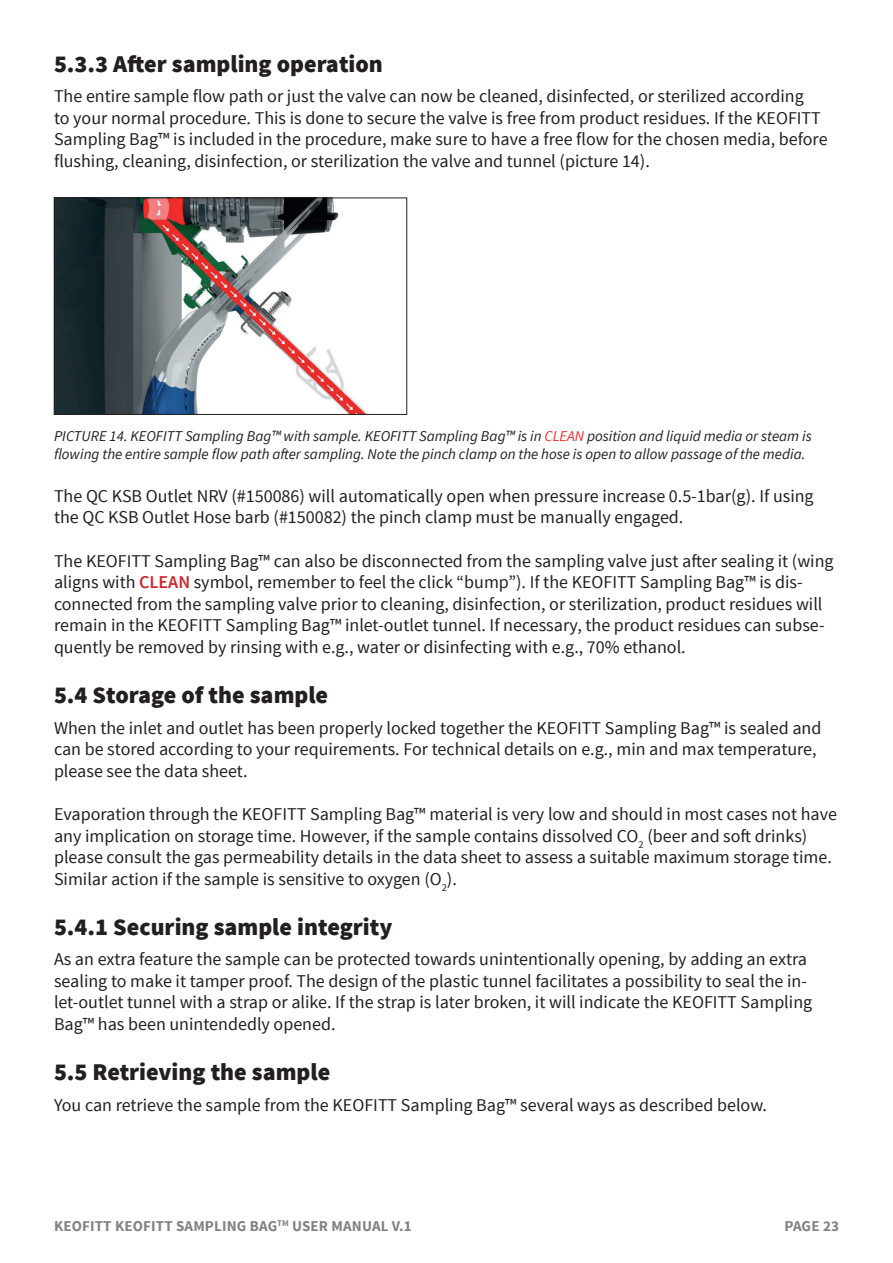
<style>
.page{position:relative;width:893px;height:1263px;background:#fff}
.page>*{position:absolute;margin:0;border:0;box-sizing:border-box;transform-origin:0 0}
.t1{font:900 24px "Source Sans Pro";color:#231f20}
.t2{font:18px/21.6px "Source Sans Pro";color:#231f20}
.t3{font:italic 15px/18px "Source Sans Pro";color:#231f20}
.t4{font:700 15px "Source Sans Pro";letter-spacing:.01em;color:#808285}
.s1{color:#ee2d2d}
.s2{font-weight:600;color:#d1232a}
</style>
<div class="page">
<img style="left:56px;top:200px;width:311px;height:213px">
<div style="left:54px;top:198px;width:353px;height:217px;border:1px solid #231f20"></div>
<h1 class="t1" style="left:54px;top:48px;width:330px">5.3.3 After sampling operation</h1>
<p class="t2" style="left:54px;top:86px;width:775px">The entire sample flow path or just the valve can now be cleaned, disinfected, or sterilized according<br>to your normal procedure. This is done to secure the valve is free from product residues. If the KEOFITT Sampling Bag™ is included in the procedure, make sure to have a free flow for the chosen media, before flushing, cleaning, disinfection, or sterilization the valve and tunnel (picture 14).</p>
<p class="t3" style="left:54px;top:427px;width:759px">PICTURE 14. KEOFITT Sampling Bag™ with sample. KEOFITT Sampling Bag™ is in <span class="s1">CLEAN</span> position and liquid media or steam is flowing the entire sample flow path after sampling. Note the pinch clamp on the hose is open to allow passage of the media.</p>
<p class="t2" style="left:54px;top:485px;width:761px">The QC KSB Outlet NRV (#150086) will automatically open when pressure increase 0.5-1bar(g). If using the QC KSB Outlet Hose barb (#150082) the pinch clamp must be manually engaged.</p>
<p class="t2" style="left:54px;top:550px;width:781px">The KEOFITT Sampling Bag™ can also be disconnected from the sampling valve just after sealing it (wing aligns with <span class="s2">CLEAN</span> symbol, remember to feel the click “bump”). If the KEOFITT Sampling Bag™ is dis&shy;connected from the sampling valve prior to cleaning, disinfection, or sterilization, product residues will remain in the KEOFITT Sampling Bag™ inlet-outlet tunnel. If necessary, the product residues can subse&shy;quently be removed by rinsing with e.g., water or disinfecting with e.g., 70% ethanol.</p>
<h1 class="t1" style="left:54px;top:680px;width:276px">5.4 Storage of the sample</h1>
<p class="t2" style="left:54px;top:717px;width:769px">When the inlet and outlet has been properly locked together the KEOFITT Sampling Bag™ is sealed and can be stored according to your requirements. For technical details on e.g., min and max temperature, please see the data sheet.</p>
<p class="t2" style="left:54px;top:803px;width:784px">Evaporation through the KEOFITT Sampling Bag™ material is very low and should in most cases not have any implication on storage time. However, if the sample contains dissolved CO<sub>2</sub> (beer and soft drinks) please consult the gas permeability details in the data sheet to assess a suitable maximum storage time.<br>Similar action if the sample is sensitive to oxygen (O<sub>2</sub>).</p>
<h1 class="t1" style="left:54px;top:911px;width:340px">5.4.1 Securing sample integrity</h1>
<p class="t2" style="left:54px;top:949px;width:760px">As an extra feature the sample can be protected towards unintentionally opening, by adding an extra sealing to make it tamper proof. The design of the plastic tunnel facilitates a possibility to seal the in&shy;let-outlet tunnel with a strap or alike. If the strap is later broken, it will indicate the KEOFITT Sampling Bag™ has been unintendedly opened.</p>
<h1 class="t1" style="left:54px;top:1057px;width:278px">5.5 Retrieving the sample</h1>
<p class="t2" style="left:54px;top:1094px;width:714px">You can retrieve the sample from the KEOFITT Sampling Bag™ several ways as described below.</p>
<p class="t4" style="left:54px;top:1216px;width:359px">KEOFITT KEOFITT SAMPLING BAG<sup>TM</sup> USER MANUAL V.1</p>
<p class="t4" style="left:784px;top:1216px;width:56px">PAGE 23</p>
</div>
